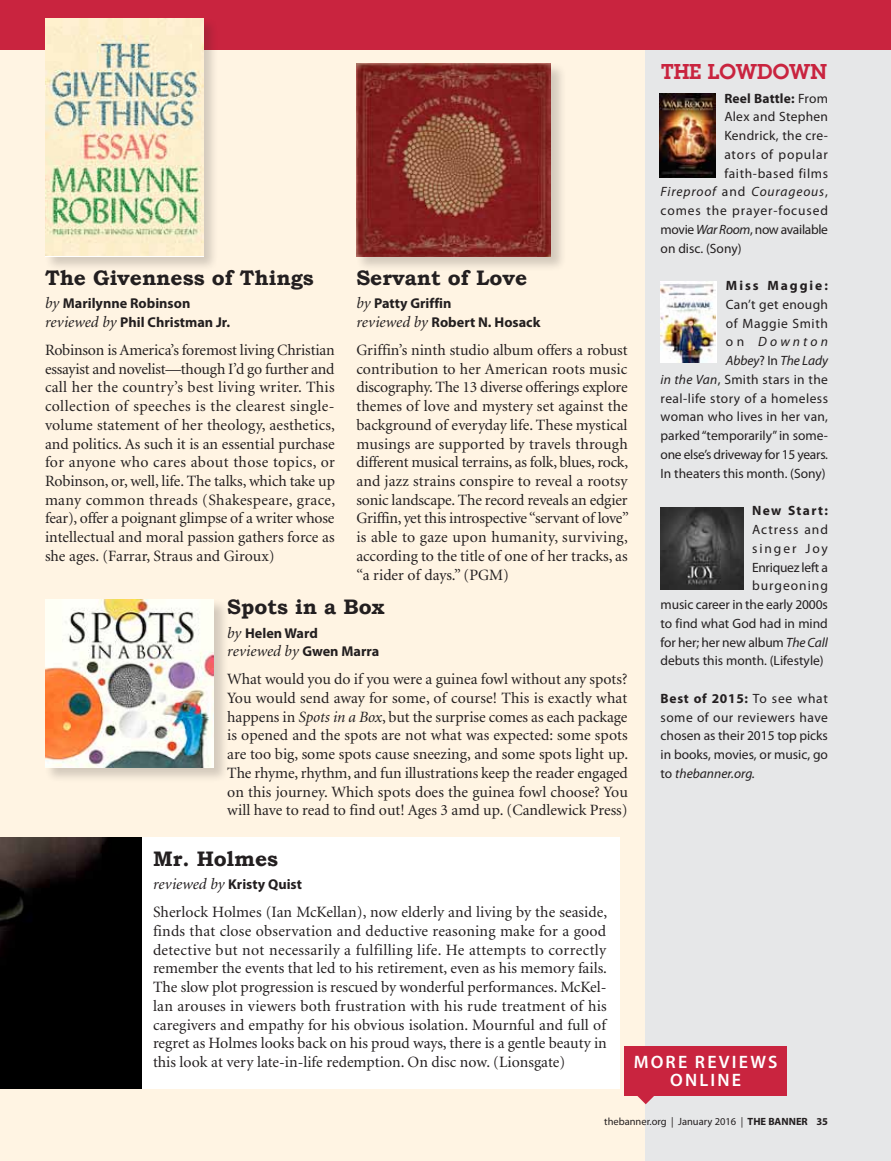
<style>
.page{position:relative;width:891px;height:1161px;background:#fff}
.page>*{position:absolute;margin:0;border:0;box-sizing:border-box;transform-origin:0 0}
.t1{font:700 21px "Bookman Old Style";color:#231f20}
.t2{font:600 21px "Lubalin Graph";color:#c9243f}
.t3{font:600 18px/18px "Myriad Pro";letter-spacing:.125em;color:#fff}
.t4{font:15.75px/18.8px "Minion";color:#231f20;text-align:justify}
.t5{font:700 14.25px/18.8px "Myriad Pro";color:#231f20}
.t6{font:13.5px/18.8px "Myriad Pro";color:#231f20;text-align:right}
.t7{font:700 13.5px "Myriad Pro";letter-spacing:.145em;color:#231f20}
.t8{font:13.5px "Myriad Pro";letter-spacing:.02em;color:#231f20}
.t9{font:13.5px "Myriad Pro";letter-spacing:-.025em;color:#231f20}
.t10{font:italic 13.5px "Myriad Pro";letter-spacing:.065em;color:#231f20}
.t11{font:13.5px "Myriad Pro";letter-spacing:.065em;color:#231f20}
.t12{font:13.5px "Myriad Pro";letter-spacing:.075em;color:#231f20}
.t13{font:13.5px "Myriad Pro";letter-spacing:.045em;color:#231f20}
.t14{font:13.5px "Myriad Pro";letter-spacing:.06em;color:#231f20}
.t15{font:13.5px "Myriad Pro";letter-spacing:-.02em;color:#231f20}
.t16{font:13.5px "Myriad Pro";letter-spacing:.145em;color:#231f20}
.t17{font:10.5px "Myriad";color:#231f20}
.s1{font-family:"Minion";font-weight:400;font-style:italic;font-size:15.75px}
.s2{font-style:italic}
.s3{font-family:"Myriad Pro";font-weight:700;font-size:14.25px}
.s4{font-weight:400}
.s5{font-style:normal}
.s6{font-weight:700}
</style>
<div class="page">
<div style="left:0;top:45px;width:891px;height:1116px;background:#fff4e3"></div>
<div style="left:646px;top:50px;width:245px;height:1111px;background:#e6e7e8"></div>
<div style="left:0;top:0;width:891px;height:50px;background:#c9243f"></div>
<img style="left:660px;top:93px;width:55px;height:84px">
<img style="left:661px;top:281px;width:55px;height:82px">
<div style="left:44px;top:17px;width:175px;height:255px;background:#231f20;opacity:.2"></div>
<img style="left:45px;top:18px;width:158px;height:237px">
<div style="left:356px;top:62px;width:211px;height:210px;background:#231f20;opacity:.2"></div>
<img style="left:356px;top:63px;width:195px;height:193px">
<div style="left:44px;top:599px;width:185px;height:184px;background:#231f20;opacity:.2"></div>
<img style="left:45px;top:599px;width:169px;height:169px">
<img style="left:660px;top:507px;width:83px;height:83px">
<div style="left:140px;top:838px;width:480px;height:251px;background:#fff"></div>
<div style="left:625px;top:1046px;width:162px;height:49px;background:#c9243f"></div>
<svg style="left:637px;top:1095px;width:18px;height:9px"></svg>
<img style="left:0;top:838px;width:141px;height:251px">
<h1 class="t1" style="left:45px;top:265px;width:270px">The Givenness of Things</h1>
<p class="t5" style="left:45px;top:294px;width:187px"><span class="s1">by</span> Marilynne Robinson <span class="s1">reviewed by</span> Phil Christman Jr.</p>
<p class="t4" style="left:45px;top:341px;width:292px">Robinson is America’s foremost living Christian essayist and novelist—though I’d go further and call her the country’s best living writer. This collection of speeches is the clearest single&shy;volume statement of her theology, aesthetics, and politics. As such it is an essential purchase for anyone who cares about those topics, or Robinson, or, well, life. The talks, which take up many common threads (Shakespeare, grace, fear), offer a poignant glimpse of a writer whose intellectual and moral passion gathers force as she ages. (Farrar, Straus and Giroux)</p>
<h1 class="t1" style="left:356px;top:265px;width:172px">Servant of Love</h1>
<p class="t5" style="left:356px;top:294px;width:186px"><span class="s1">by</span> Patty Griffin<br><span class="s1">reviewed by</span> Robert N. Hosack</p>
<p class="t4" style="left:356px;top:341px;width:274px">Griffin’s ninth studio album offers a robust contribution to her American roots music discography. The 13 diverse offerings explore themes of love and mystery set against the background of everyday life. These mystical musings are supported by travels through different musical terrains, as folk, blues, rock, and jazz strains conspire to reveal a rootsy sonic landscape. The record reveals an edgier Griffin, yet this introspective “servant of love” is able to gaze upon humanity, surviving, according to the title of one of her tracks, as “a rider of days.” (PGM)</p>
<h1 class="t1" style="left:227px;top:595px;width:159px">Spots in a Box</h1>
<p class="t5" style="left:227px;top:624px;width:92px"><span class="s1">by</span> Helen Ward</p>
<p class="t4" style="left:227px;top:638px;width:402px;line-height:27.8px"><span class="s2">reviewed by</span> <span class="s3">Gwen Marra<br></span>What would you do if you were a guinea fowl without any spots?</p>
<p class="t4" style="left:227px;top:689px;width:402px">You would send away for some, of course! This is exactly what happens in <span class="s2">Spots in a Box</span>, but the surprise comes as each package is opened and the spots are not what was expected: some spots are too big, some spots cause sneezing, and some spots light up.<br>The rhyme, rhythm, and fun illustrations keep the reader engaged on this journey. Which spots does the guinea fowl choose? You will have to read to find out! Ages 3 amd up. (Candlewick Press)</p>
<h1 class="t2" style="left:661px;top:58px;width:168px">THE LOWDOWN</h1>
<p class="t7" style="left:724px;top:91px;width:105px">Reel Battle: <span class="s4">From</span></p>
<p class="t8" style="left:724px;top:110px;width:105px">Alex and Stephen</p>
<p class="t8" style="left:724px;top:128px;width:105px">Kendrick, the cre-</p>
<p class="t14" style="left:724px;top:147px;width:105px">ators of popular</p>
<p class="t13" style="left:724px;top:166px;width:105px">faith-based films</p>
<p class="t10" style="left:661px;top:185px;width:169px">Fireproof <span class="s5">and</span> Courageous<span class="s5">,</span></p>
<p class="t11" style="left:661px;top:203px;width:169px">comes the prayer-focused</p>
<p class="t9" style="left:661px;top:222px;width:169px">movie <span class="s2">War Room</span>, now available</p>
<p class="t6" style="left:661px;top:239px;width:82px">on disc. (Sony)</p>
<p class="t7" style="left:726px;top:278px;width:103px">Miss Maggie:</p>
<p class="t6" style="left:661px;top:295px;width:169px">Can’t get enough<br>of Maggie Smith<br>on <span class="s2">Downton<br>Abbey</span>? In <span class="s2">The Lady<br>in the Van</span>, Smith stars in the real-life story of a homeless woman who lives in her van, parked “temporarily” in some&shy;one else’s driveway for 15 years.<br>In theaters this month. (Sony)</p>
<p class="t7" style="left:752px;top:503px;width:77px">New Start:</p>
<p class="t12" style="left:752px;top:522px;width:77px">Actress and</p>
<p class="t16" style="left:752px;top:541px;width:77px">singer Joy</p>
<p class="t15" style="left:752px;top:560px;width:77px">Enriquez left a</p>
<p class="t12" style="left:752px;top:578px;width:77px">burgeoning</p>
<p class="t6" style="left:661px;top:595px;width:169px">music career in the early 2000s</p>
<p class="t6" style="left:661px;top:614px;width:169px">to find what God had in mind</p>
<p class="t6" style="left:661px;top:633px;width:169px">for her; her new album <span class="s2">The Call</span></p>
<p class="t6" style="left:661px;top:652px;width:165px">debuts this month. (Lifestyle)</p>
<p class="t6" style="left:661px;top:689px;width:169px;text-align:justify"><span class="s6">Best of 2015:</span> To see what some of our reviewers have chosen as their 2015 top picks in books, movies, or music, go to <span class="s2">thebanner.org.</span></p>
<h1 class="t1" style="left:153px;top:846px;width:127px">Mr. Holmes</h1>
<p class="t5" style="left:153px;top:875px;width:151px"><span class="s1">reviewed by</span> Kristy Quist</p>
<p class="t4" style="left:153px;top:903px;width:456px">Sherlock Holmes (Ian McKellan), now elderly and living by the seaside, finds that close observation and deductive reasoning make for a good detective but not necessarily a fulfilling life. He attempts to correctly remember the events that led to his retirement, even as his memory fails.<br>The slow plot progression is rescued by wonderful performances. McKel&shy;lan arouses in viewers both frustration with his rude treatment of his caregivers and empathy for his obvious isolation. Mournful and full of regret as Holmes looks back on his proud ways, there is a gentle beauty in this look at very late-in-life redemption. On disc now. (Lionsgate)</p>
<p class="t3" style="left:670px;top:1054px;width:95px;text-indent:-37px">MORE REVI EWS<br>ONLIN</p>
<p class="t3" style="left:732px;top:1072px;width:11px">E</p>
<p class="t17" style="left:604px;top:1116px;width:225px">thebanner.org | January 2016 | <span class="s6">THE BANNER 35</span></p>
</div>
